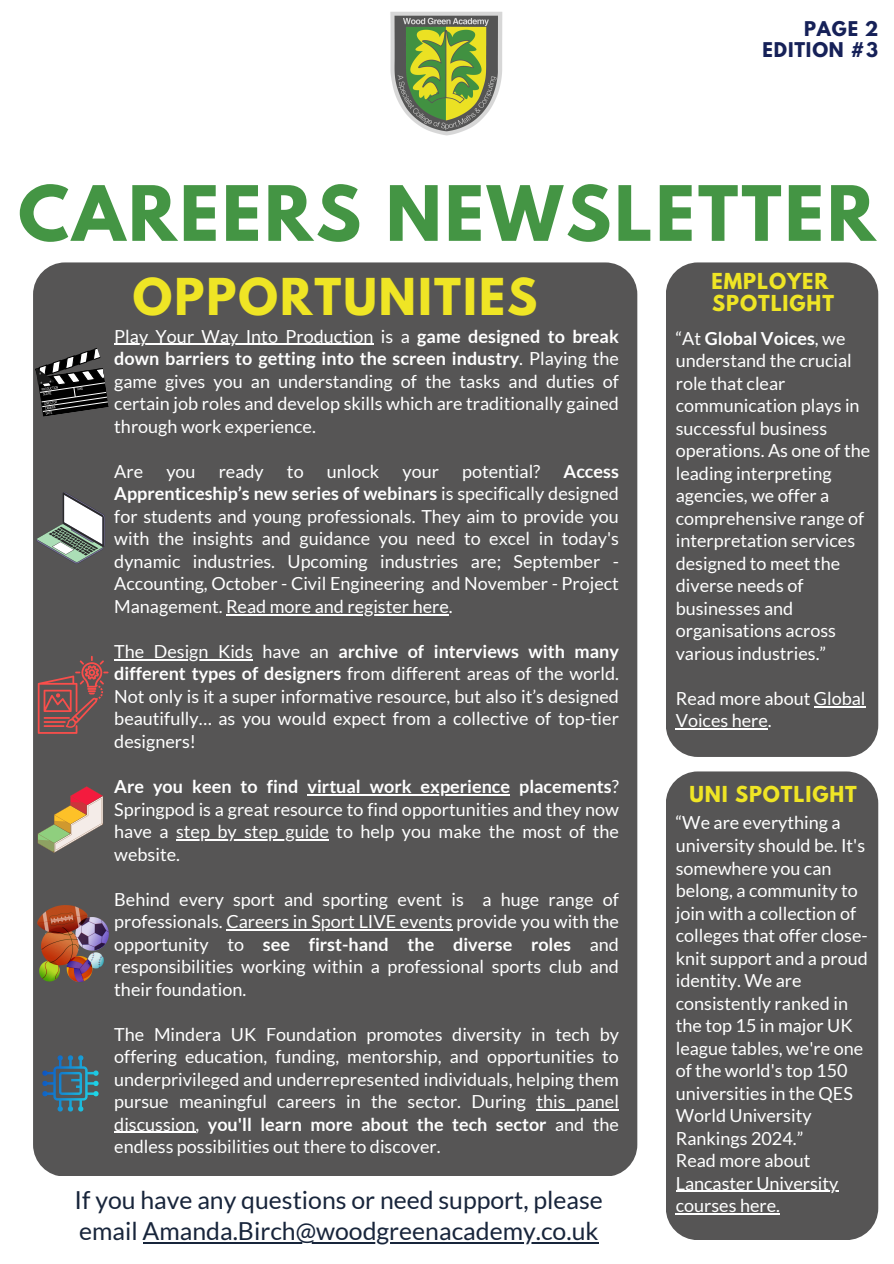
<style>
.page{position:relative;width:894px;height:1264px;background:#fff}
.page>*{position:absolute;margin:0;border:0;box-sizing:border-box;transform-origin:0 0}
.t1{font:700 67.5px "League Spartan";letter-spacing:.045em;color:#449544}
.t2{font:700 45px "League Spartan";letter-spacing:.045em;color:#efe525}
.t3{font:24.75px/31.7px "Lato";color:#18253b}
.t4{font:700 19.5px "League Spartan";letter-spacing:.045em;color:#efe525}
.t5{font:18px/22.5px "Lato";color:#fff;text-align:justify}
.t6{font:700 18px "Lato";color:#fff}
.t7{font:700 18px/20.2px "League Spartan";letter-spacing:.045em;color:#162158;text-align:right}
.s1{font-weight:700}
</style>
<div class="page">
<div style="left:33px;top:262px;width:604px;height:913px;background:#565555;border-radius:32px"></div>
<div style="left:665px;top:262px;width:213px;height:494px;background:#565555;border-radius:32px"></div>
<div style="left:665px;top:771px;width:213px;height:469px;background:#565555;border-radius:32px"></div>
<hr style="left:143px;top:1241px;width:455px;height:2px;background:#18253b">
<img style="left:390px;top:11px;width:113px;height:125px">
<svg style="left:35px;top:348px;width:74px;height:68px"></svg>
<svg style="left:37px;top:492px;width:68px;height:72px"></svg>
<svg style="left:38px;top:656px;width:70px;height:77px"></svg>
<svg style="left:38px;top:786px;width:65px;height:66px"></svg>
<img style="left:38px;top:906px;width:71px;height:75px">
<hr style="left:114px;top:344px;width:259px;height:1px;background:#fff">
<hr style="left:226px;top:614px;width:222px;height:1px;background:#fff">
<hr style="left:114px;top:659px;width:139px;height:1px;background:#fff">
<hr style="left:307px;top:794px;width:203px;height:1px;background:#fff">
<hr style="left:176px;top:839px;width:153px;height:1px;background:#fff">
<hr style="left:226px;top:929px;width:226px;height:1px;background:#fff">
<hr style="left:536px;top:1109px;width:82px;height:1px;background:#fff">
<hr style="left:114px;top:1131px;width:81px;height:1px;background:#fff">
<svg style="left:42px;top:1055px;width:57px;height:56px"></svg>
<hr style="left:813px;top:706px;width:52px;height:1px;background:#fff">
<hr style="left:675px;top:728px;width:92px;height:1px;background:#fff">
<hr style="left:675px;top:1190px;width:163px;height:1px;background:#fff">
<hr style="left:675px;top:1213px;width:104px;height:1px;background:#fff">
<p class="t7" style="left:762px;top:21px;width:117px">PAGE 2<br>EDITION #3</p>
<h1 class="t1" style="left:18px;top:180px;width:858px">CAREERS NEWSLETTER</h1>
<h4 class="t2" style="left:133px;top:274px;width:406px">OPPORTUNITIES</h4>
<p class="t5" style="left:114px;top:324px;width:506px">Play Your Way Into Production is a <span class="s1">game designed to break down barriers to getting into the screen industry</span>. Playing the game gives you an understanding of the tasks and duties of certain job roles and develop skills which are traditionally gained through work experience.</p>
<p class="t5" style="left:114px;top:459px;width:30px">Are</p>
<p class="t5" style="left:166px;top:459px;width:31px">you</p>
<p class="t5" style="left:219px;top:459px;width:47px">ready</p>
<p class="t5" style="left:287px;top:459px;width:18px">to</p>
<p class="t5" style="left:327px;top:459px;width:54px">unlock</p>
<p class="t5" style="left:402px;top:459px;width:38px">your</p>
<p class="t5" style="left:462px;top:459px;width:80px">potential?</p>
<p class="t5" style="left:114px;top:459px;width:506px;text-indent:449px"><span class="s1">Access Apprenticeship’s new series of webinars</span> is specifically designed for students and young professionals. They aim to provide you with the insights and guidance you need to excel in today's dynamic industries. Upcoming industries are; September - Accounting, October - Civil Engineering and November - Project Management. Read more and register here.</p>
<p class="t5" style="left:114px;top:639px;width:506px">The Design Kids have an <span class="s1">archive of interviews with many different types of designers</span> from different areas of the world.<br>Not only is it a super informative resource, but also it’s designed beautifully… as you would expect from a collective of top-tier designers!</p>
<p class="t6" style="left:114px;top:775px;width:186px">Are you keen to find</p>
<p class="t5" style="left:114px;top:774px;width:506px;text-indent:193px"><span class="s1">virtual work experience placements</span>?<br>Springpod is a great resource to find opportunities and they now have a step by step guide to help you make the most of the</p>
<p class="t5" style="left:114px;top:842px;width:67px">website.</p>
<p class="t5" style="left:114px;top:887px;width:506px">Behind every sport and sporting event is a huge range of professionals. Careers in Sport LIVE events provide you with the</p>
<p class="t5" style="left:114px;top:932px;width:506px">opportunity to <span class="s1">see first-hand the diverse roles</span> and responsibilities working within a professional sports club and their foundation.</p>
<p class="t5" style="left:114px;top:1022px;width:506px">The Mindera UK Foundation promotes diversity in tech by offering education, funding, mentorship, and opportunities to underprivileged and underrepresented individuals, helping them pursue meaningful careers in the sector. During</p>
<p class="t5" style="left:114px;top:1089px;width:506px;text-indent:422px">this panel discussion, <span class="s1">you'll learn more about the tech sector</span> and the endless possibilities out there to discover.</p>
<p class="t3" style="left:75px;top:1183px;width:529px">If you have any questions or need support, please email Amanda.Birch@woodgreenacademy.co.uk</p>
<p class="t4" style="left:711px;top:271px;width:118px">EMPLOYER</p>
<p class="t4" style="left:712px;top:293px;width:123px">SPOTLIGHT</p>
<h4 class="t5" style="left:675px;top:326px;width:196px;text-align:left">“At <span class="s1">Global Voices</span>, we understand the crucial role that clear communication plays in successful business operations. As one of the leading interpreting agencies, we offer a comprehensive range of interpretation services designed to meet the diverse needs of businesses and organisations across various industries.”</h4>
<p class="t5" style="left:675px;top:686px;width:191px">Read more about Global<br>Voices here.</p>
<h2 class="t4" style="left:689px;top:785px;width:169px">UNI SPOTLIGHT</h2>
<p class="t5" style="left:675px;top:811px;width:193px;text-align:left">“We are everything a university should be. It's somewhere you can belong, a community to join with a collection of colleges that offer close&shy;knit support and a proud identity. We are consistently ranked in the top 15 in major UK league tables, we're one of the world's top 150 universities in the QES<br>World University<br>Rankings 2024.”</p>
<h4 class="t5" style="left:675px;top:1148px;width:136px">Read more about</h4>
<h3 class="t5" style="left:675px;top:1171px;width:164px">Lancaster University courses here.</h3>
</div>
